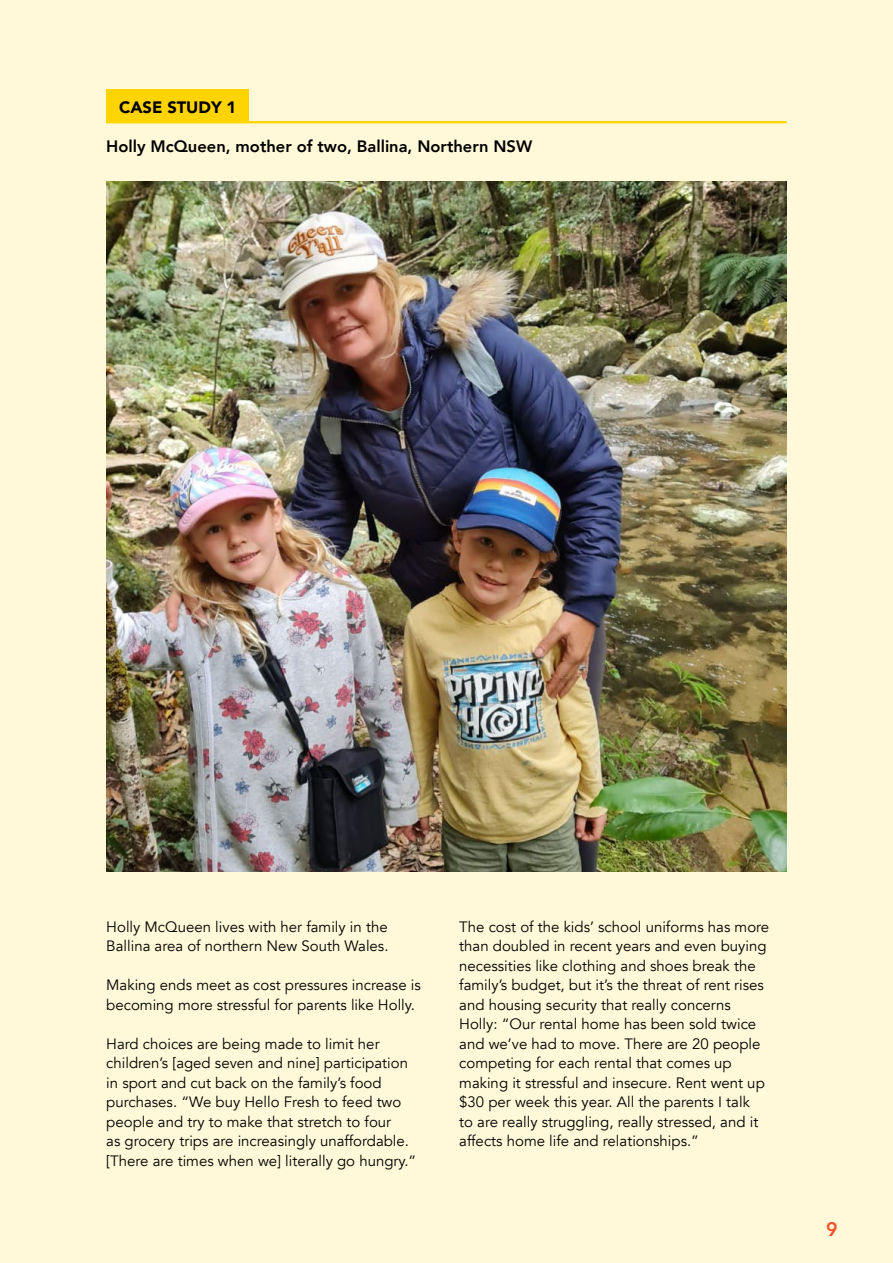
<style>
.page{position:relative;width:893px;height:1263px;background:#fff9d9}
.page>*{position:absolute;margin:0;border:0;box-sizing:border-box;transform-origin:0 0}
.t1{font:800 19.5px "Avenir";color:#f55429}
.t2{font:800 16.5px "Avenir";color:#000}
.t3{font:900 16.5px "Avenir";color:#000}
.t4{font:15px/19.5px "Avenir";color:#000}
</style>
<div class="page">
<img style="left:106px;top:182px;width:681px;height:690px">
<div style="left:106px;top:90px;width:143px;height:33px;background:#ffd400"></div>
<hr style="left:106px;top:121px;width:681px;height:2px;background:#ffd400">
<p class="t3" style="left:119px;top:93px;width:119px">CASE STUDY 1</p>
<p class="t2" style="left:106px;top:133px;width:427px">Holly McQueen, mother of two, Ballina, Northern NSW</p>
<p class="t4" style="left:106px;top:917px;width:284px">Holly McQueen lives with her family in the<br>Ballina area of northern New South Wales.</p>
<p class="t4" style="left:106px;top:975px;width:316px">Making ends meet as cost pressures increase is becoming more stressful for parents like Holly.</p>
<p class="t4" style="left:106px;top:1034px;width:312px">Hard choices are being made to limit her children’s [aged seven and nine] participation in sport and cut back on the family’s food purchases. “We buy Hello Fresh to feed two people and try to make that stretch to four<br>as grocery trips are increasingly unaffordable. [There are times when we] literally go hungry.”</p>
<p class="t4" style="left:459px;top:917px;width:312px">The cost of the kids’ school uniforms has more than doubled in recent years and even buying necessities like clothing and shoes break the family’s budget, but it’s the threat of rent rises and housing security that really concerns Holly: “Our rental home has been sold twice and we’ve had to move. There are 20 people competing for each rental that comes up making it stressful and insecure. Rent went up $30 per week this year. All the parents I talk<br>to are really struggling, really stressed, and it affects home life and relationships.”</p>
<h1 class="t1" style="left:826px;top:1214px;width:13px">9</h1>
</div>
